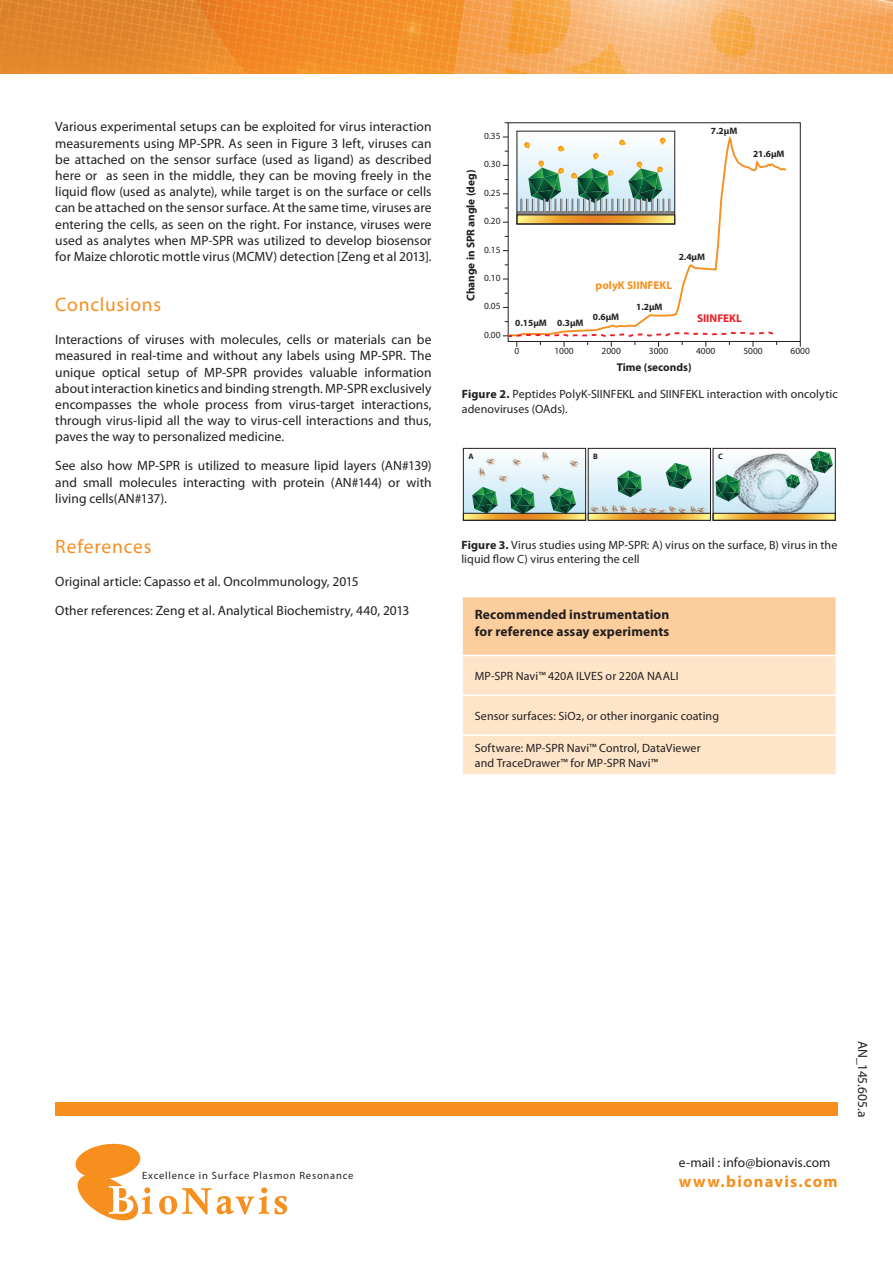
<style>
.page{position:relative;width:893px;height:1263px;background:#fff}
.page>*{position:absolute;margin:0;border:0;box-sizing:border-box;transform-origin:0 0}
.t1{font:19.5px "Myriad Pro";letter-spacing:.04em;color:#f68f1e}
.t2{font:700 16.5px "Myriad Pro";letter-spacing:.075em;color:#f68f1e}
.t3{font:13.5px/16.2px "Myriad Pro";letter-spacing:.005em;color:#231f20;text-align:justify}
.t4{font:700 13.5px/16.2px "Myriad Pro";letter-spacing:.01em;color:#231f20}
.t5{font:12px/14.4px "Myriad Pro";letter-spacing:.01em;color:#231f20}
.t6{font:700 11.25px "Myriad Pro";color:#231f20}
.t7{font:700 11.25px "Myriad Pro";color:#f68f1e}
.t8{font:700 11.25px "Myriad Pro";color:#ee1d23}
.t9{font:10.5px "Myriad";letter-spacing:.075em;color:#231f20}
.t10{font:9.45px "Myriad Pro";color:#231f20}
.t11{font:700 9.45px "Myriad Pro";color:#231f20}
.t12{font:700 7.95px "Myriad Pro";color:#231f20}
.s1{font-weight:700}
</style>
<div class="page">
<div style="left:55px;top:1103px;width:783px;height:13px;background:#f68f1e"></div>
<svg style="left:159px;top:1187px;width:128px;height:28px"></svg>
<svg style="left:75px;top:1143px;width:77px;height:78px"></svg>
<img style="left:0;top:0;width:893px;height:74px">
<div style="left:462px;top:597px;width:374px;height:58px;background:#fdce9d"></div>
<div style="left:463px;top:656px;width:372px;height:118px;background:#fee5c9"></div>
<hr style="left:461px;top:694px;width:376px;height:2px;background:#fff">
<hr style="left:461px;top:734px;width:376px;height:2px;background:#fff">
<hr style="left:461px;top:597px;width:2px;height:58px;background:#fff">
<hr style="left:835px;top:597px;width:2px;height:58px;background:#fff">
<div style="left:713px;top:448px;width:122px;height:72px;border:1px solid #231f20"></div>
<div style="left:463px;top:448px;width:123px;height:72px;border:1px solid #231f20"></div>
<div style="left:588px;top:448px;width:123px;height:72px;border:1px solid #231f20"></div>
<svg style="left:463px;top:451px;width:372px;height:69px"></svg>
<div style="left:588px;top:513px;width:123px;height:7px;border:1px solid #231f20"></div>
<svg style="left:507px;top:133px;width:280px;height:198px"></svg>
<svg style="left:503px;top:331px;width:274px;height:16px"></svg>
<div style="left:517px;top:131px;width:158px;height:93px;background:#fbfdfe"></div>
<svg style="left:518px;top:138px;width:155px;height:84px"></svg>
<div style="left:516px;top:131px;width:159px;height:93px;border:1px solid #231f20"></div>
<p class="t3" style="left:55px;top:118px;width:378px">Various experimental setups can be exploited for virus interaction measurements using MP-SPR. As seen in Figure 3 left, viruses can be attached on the sensor surface (used as ligand) as described here or as seen in the middle, they can be moving freely in the liquid flow (used as analyte), while target is on the surface or cells can be attached on the sensor surface. At the same time, viruses are entering the cells, as seen on the right. For instance, viruses were used as analytes when MP-SPR was utilized to develop biosensor for Maize chlorotic mottle virus (MCMV) detection [Zeng et al 2013].</p>
<h1 class="t1" style="left:55px;top:292px;width:107px">Conclusions</h1>
<p class="t3" style="left:55px;top:331px;width:378px">Interactions of viruses with molecules, cells or materials can be measured in real-time and without any labels using MP-SPR. The unique optical setup of MP-SPR provides valuable information about interaction kinetics and binding strength. MP-SPR exclusively encompasses the whole process from virus-target interactions, through virus-lipid all the way to virus-cell interactions and thus, paves the way to personalized medicine.</p>
<p class="t3" style="left:55px;top:457px;width:378px">See also how MP-SPR is utilized to measure lipid layers (AN#139) and small molecules interacting with protein (AN#144) or with living cells(AN#137).</p>
<h1 class="t1" style="left:55px;top:534px;width:98px">References</h1>
<p class="t3" style="left:55px;top:567px;width:356px;line-height:29px">Original article: Capasso et al. OncoImmunology, 2015<br>Other references: Zeng et al. Analytical Biochemistry, 440, 2013</p>
<p class="t10" style="left:484px;top:130px;width:18px">0.35</p>
<p class="t10" style="left:484px;top:158px;width:18px">0.30</p>
<p class="t10" style="left:484px;top:187px;width:18px">0.25</p>
<p class="t10" style="left:484px;top:215px;width:18px">0.20</p>
<p class="t10" style="left:484px;top:243px;width:18px">0.15</p>
<p class="t10" style="left:484px;top:272px;width:18px">0.10</p>
<p class="t10" style="left:484px;top:300px;width:18px">0.05</p>
<p class="t10" style="left:484px;top:329px;width:18px">0.00</p>
<p class="t6" style="left:463px;top:301px;width:133px;rotate:-90deg">Change in SPR angle (deg)</p>
<p class="t11" style="left:711px;top:125px;width:28px">7.2µM</p>
<p class="t11" style="left:753px;top:148px;width:33px">21.6µM</p>
<p class="t11" style="left:515px;top:317px;width:70px">0.15µM 0.3µM</p>
<p class="t11" style="left:679px;top:251px;width:28px">2.4µM</p>
<p class="t7" style="left:596px;top:277px;width:78px">polyK SIINFEKL</p>
<p class="t11" style="left:593px;top:311px;width:28px">0.6µM</p>
<p class="t11" style="left:636px;top:300px;width:28px">1.2µM</p>
<p class="t8" style="left:697px;top:310px;width:46px">SIINFEKL</p>
<p class="t10" style="left:514px;top:345px;width:6px">0</p>
<p class="t10" style="left:554px;top:345px;width:21px">1000</p>
<p class="t10" style="left:602px;top:345px;width:21px">2000</p>
<p class="t10" style="left:649px;top:345px;width:21px">3000</p>
<p class="t10" style="left:696px;top:345px;width:21px">4000</p>
<p class="t6" style="left:617px;top:360px;width:76px">Time (seconds)</p>
<p class="t10" style="left:743px;top:345px;width:21px">5000</p>
<p class="t10" style="left:791px;top:345px;width:21px">6000</p>
<p class="t5" style="left:462px;top:387px;width:377px"><span class="s1">Figure 2.</span> Peptides PolyK-SIINFEKL and SIINFEKL interaction with oncolytic adenoviruses (OAds).</p>
<p class="t12" style="left:468px;top:451px;width:7px">A</p>
<p class="t12" style="left:593px;top:451px;width:6px">B</p>
<p class="t12" style="left:718px;top:451px;width:6px">C</p>
<p class="t5" style="left:461px;top:537px;width:377px"><span class="s1">Figure 3.</span> Virus studies using MP-SPR: A) virus on the surface, B) virus in the liquid flow C) virus entering the cell</p>
<p class="t4" style="left:475px;top:606px;width:196px">Recommended instrumentation for reference assay experiments</p>
<p class="t5" style="left:475px;top:668px;width:205px">MP-SPR Navi™ 420A ILVES or 220A NAALI</p>
<p class="t5" style="left:475px;top:708px;width:246px">Sensor surfaces: SiO2, or other inorganic coating</p>
<p class="t5" style="left:475px;top:741px;width:227px">Software: MP-SPR Navi™ Control, DataViewer and TraceDrawer™ for MP-SPR Navi™</p>
<p class="t9" style="left:142px;top:1170px;width:213px">Excellence in Surface Plasmon Resonance</p>
<p class="t3" style="left:679px;top:1154px;width:153px">e-mail : info@bionavis.com</p>
<p class="t2" style="left:679px;top:1171px;width:160px">www.bionavis.com</p>
<p class="t3" style="left:871px;top:1041px;width:78px;rotate:90deg">AN_145.605.a</p>
</div>
